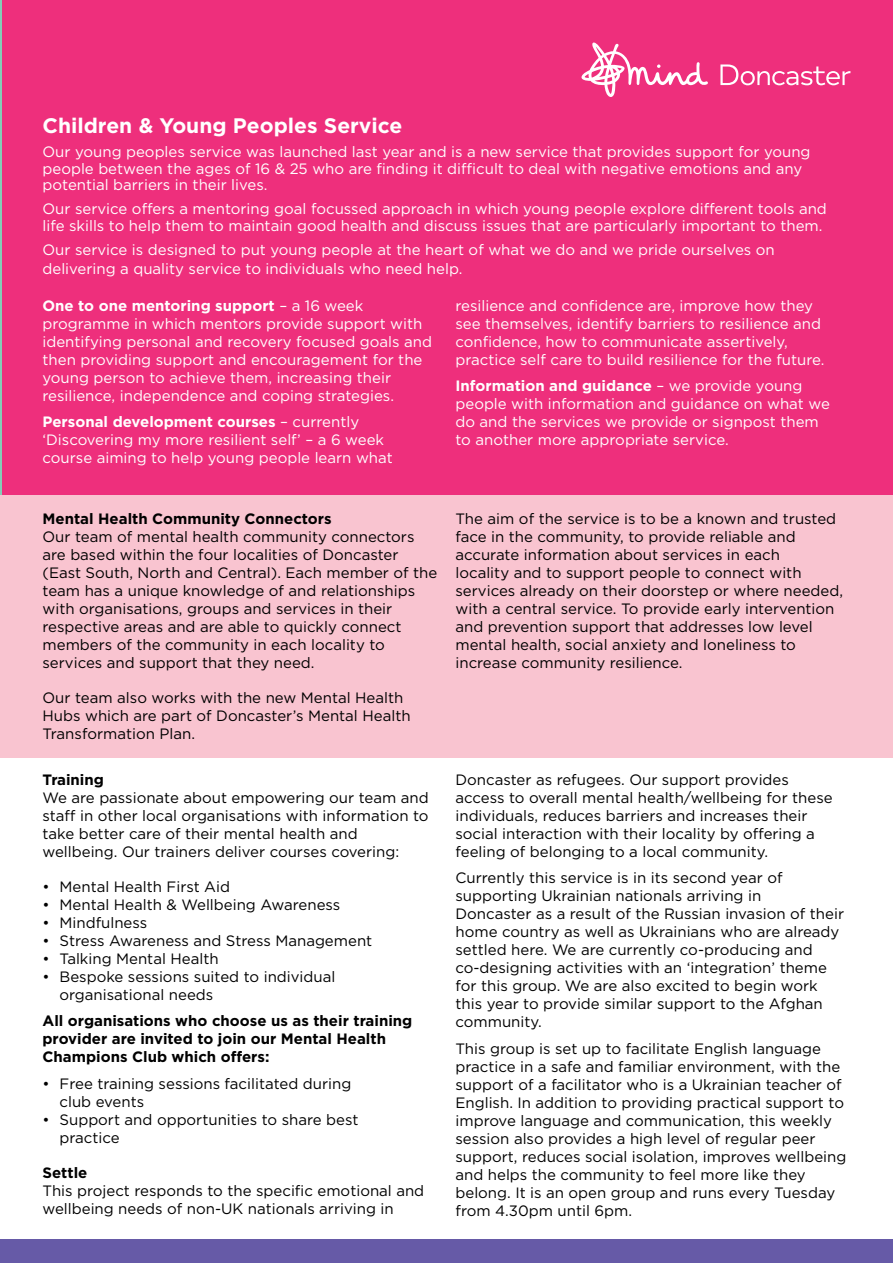
<style>
.page{position:relative;width:893px;height:1263px;background:#fff}
.page>*{position:absolute;margin:0;border:0;box-sizing:border-box;transform-origin:0 0}
.t1{font:700 21px "Gotham";color:#fff}
.t2{font:15px/18px "Gotham";color:#000}
.t3{font:15px/18px "Gotham";color:#fff}
.t4{font:700 15px/18px "Gotham";color:#000}
.s1{font-weight:700}
</style>
<div class="page">
<div style="left:0;top:490px;width:893px;height:267px;background:#f9c4d0"></div>
<hr style="left:0;top:0;width:3px;height:495px;background:#84cdb7">
<div style="left:3px;top:0;width:890px;height:495px;background:#ee2f7c"></div>
<div style="left:0;top:1239px;width:893px;height:24px;background:#665aa7"></div>
<svg style="left:581px;top:43px;width:127px;height:54px"></svg>
<svg style="left:720px;top:64px;width:130px;height:21px"></svg>
<h1 class="t1" style="left:43px;top:112px;width:361px">Children &amp; Young Peoples Service</h1>
<p class="t3" style="left:43px;top:143px;width:770px;line-height:16.5px">Our young peoples service was launched last year and is a new service that provides support for young people between the ages of 16 &amp; 25 who are finding it difficult to deal with negative emotions and any potential barriers in their lives.</p>
<p class="t3" style="left:43px;top:200px;width:786px;line-height:16.5px">Our service offers a mentoring goal focussed approach in which young people explore different tools and life skills to help them to maintain good health and discuss issues that are particularly important to them.</p>
<p class="t3" style="left:43px;top:239px;width:734px;line-height:19.5px">Our service is designed to put young people at the heart of what we do and we pride ourselves on delivering a quality service to individuals who need help.</p>
<p class="t3" style="left:43px;top:296px;width:391px"><span class="s1">One to one mentoring support</span> – a 16 week programme in which mentors provide support with identifying personal and recovery focused goals and then providing support and encouragement for the young person to achieve them, increasing their resilience, independence and coping strategies.</p>
<p class="t3" style="left:43px;top:412px;width:352px"><span class="s1">Personal development courses</span> – currently ‘Discovering my more resilient self’ – a 6 week course aiming to help young people learn what</p>
<p class="t3" style="left:455px;top:296px;width:371px">resilience and confidence are, improve how they see themselves, identify barriers to resilience and confidence, how to communicate assertively, practice self care to build resilience for the future.</p>
<p class="t3" style="left:455px;top:376px;width:376px"><span class="s1">Information and guidance</span> – we provide young people with information and guidance on what we do and the services we provide or signpost them to another more appropriate service.</p>
<p class="t4" style="left:43px;top:510px;width:291px">Mental Health Community Connectors</p>
<p class="t2" style="left:43px;top:528px;width:396px">Our team of mental health community connectors are based within the four localities of Doncaster (East South, North and Central). Each member of the team has a unique knowledge of and relationships with organisations, groups and services in their respective areas and are able to quickly connect members of the community in each locality to services and support that they need.</p>
<p class="t2" style="left:43px;top:689px;width:370px">Our team also works with the new Mental Health<br>Hubs which are part of Doncaster’s Mental Health<br>Transformation Plan.</p>
<p class="t4" style="left:43px;top:770px;width:63px">Training</p>
<p class="t2" style="left:43px;top:788px;width:388px">We are passionate about empowering our team and staff in other local organisations with information to take better care of their mental health and wellbeing. Our trainers deliver courses covering:</p>
<p class="t2" style="left:43px;top:877px;width:189px">• Mental Health First Aid</p>
<p class="t2" style="left:43px;top:895px;width:299px">• Mental Health &amp; Wellbeing Awareness</p>
<p class="t2" style="left:43px;top:913px;width:106px">• Mindfulness</p>
<p class="t2" style="left:43px;top:931px;width:331px">• Stress Awareness and Stress Management</p>
<p class="t2" style="left:43px;top:949px;width:178px">• Talking Mental Health</p>
<p class="t2" style="left:60px;top:967px;width:277px;text-indent:-17px">• Bespoke sessions suited to individual organisational needs</p>
<p class="t4" style="left:43px;top:1012px;width:371px">All organisations who choose us as their training provider are invited to join our Mental Health<br>Champions Club which offers:</p>
<p class="t2" style="left:60px;top:1074px;width:293px;text-indent:-17px">• Free training sessions facilitated during club events</p>
<p class="t2" style="left:60px;top:1110px;width:300px;text-indent:-17px">• Support and opportunities to share best practice</p>
<p class="t4" style="left:43px;top:1163px;width:46px">Settle</p>
<p class="t2" style="left:43px;top:1181px;width:383px">This project responds to the specific emotional and wellbeing needs of non-UK nationals arriving in</p>
<p class="t2" style="left:455px;top:510px;width:389px">The aim of the service is to be a known and trusted face in the community, to provide reliable and accurate information about services in each<br>locality and to support people to connect with services already on their doorstep or where needed, with a central service. To provide early intervention and prevention support that addresses low level mental health, social anxiety and loneliness to increase community resilience.</p>
<p class="t2" style="left:455px;top:770px;width:379px">Doncaster as refugees. Our support provides access to overall mental health/wellbeing for these individuals, reduces barriers and increases their social interaction with their locality by offering a feeling of belonging to a local community.</p>
<p class="t2" style="left:455px;top:868px;width:390px">Currently this service is in its second year of supporting Ukrainian nationals arriving in<br>Doncaster as a result of the Russian invasion of their home country as well as Ukrainians who are already settled here. We are currently co-producing and co-designing activities with an ‘integration’ theme for this group. We are also excited to begin work this year to provide similar support to the Afghan community.</p>
<p class="t2" style="left:455px;top:1039px;width:392px">This group is set up to facilitate English language practice in a safe and familiar environment, with the support of a facilitator who is a Ukrainian teacher of English. In addition to providing practical support to improve language and communication, this weekly session also provides a high level of regular peer support, reduces social isolation, improves wellbeing and helps the community to feel more like they belong. It is an open group and runs every Tuesday from 4.30pm until 6pm.</p>
</div>
